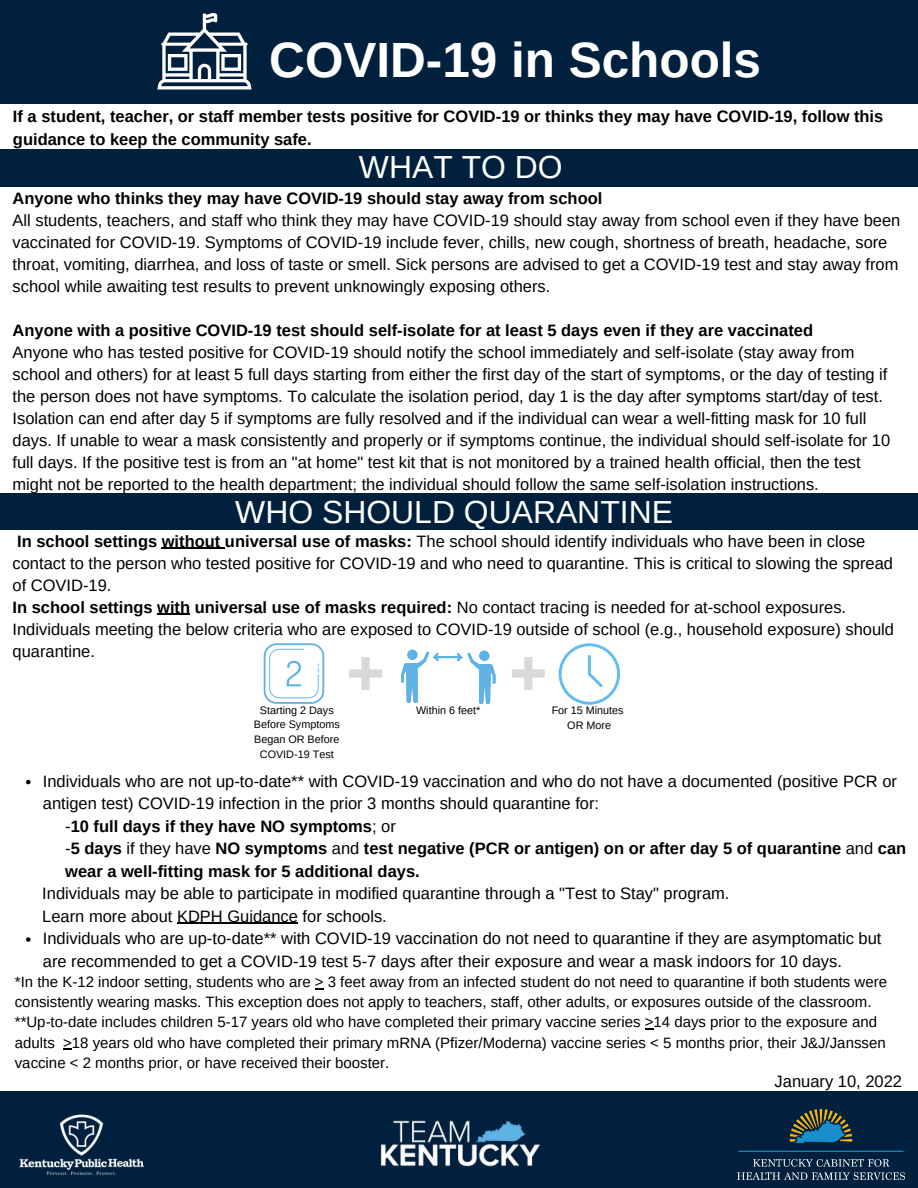
<style>
.page{position:relative;width:918px;height:1188px;background:#01203d}
.page>*{position:absolute;margin:0;border:0;box-sizing:border-box;transform-origin:0 0}
.t1{font:700 49.5px "Arimo";color:#fff}
.t2{font:31.95px "Arimo";color:#fff}
.t3{font:16.5px/22px "Arimo";color:#000}
.t4{font:700 16.5px/22.5px "Arimo";color:#000}
.t5{font:15px/20.2px "Arimo";color:#000}
.t6{font:10.8px/14.9px "Arimo";color:#000;text-align:center}
.s1{font-weight:700}
.s2{font-weight:400}
</style>
<div class="page">
<div style="left:0;top:104px;width:918px;height:45px;background:#fff"></div>
<svg style="left:157px;top:13px;width:95px;height:76px"></svg>
<div style="left:0;top:187px;width:918px;height:306px;background:#fff"></div>
<img style="left:380px;top:1121px;width:160px;height:46px">
<img style="left:19px;top:1114px;width:125px;height:61px">
<div style="left:0;top:531px;width:918px;height:560px;background:#fff"></div>
<svg style="left:264px;top:643px;width:60px;height:61px"></svg>
<svg style="left:349px;top:657px;width:33px;height:33px"></svg>
<svg style="left:401px;top:650px;width:95px;height:54px"></svg>
<svg style="left:559px;top:643px;width:61px;height:62px"></svg>
<svg style="left:512px;top:657px;width:33px;height:33px"></svg>
<img style="left:738px;top:1109px;width:166px;height:71px">
<svg style="left:26px;top:780px;width:5px;height:4px"></svg>
<svg style="left:26px;top:937px;width:5px;height:5px"></svg>
<hr style="left:177px;top:923px;width:121px;height:1px;background:#000">
<svg style="left:645px;top:1028px;width:9px;height:2px"></svg>
<hr style="left:162px;top:548px;width:63px;height:1px;background:#000">
<hr style="left:157px;top:614px;width:33px;height:1px;background:#000">
<p class="t1" style="left:269px;top:32px;width:493px">COVID-19 in Schools</p>
<p class="t4" style="left:13px;top:105px;width:872px">If a student, teacher, or staff member tests positive for COVID-19 or thinks they may have COVID-19, follow this guidance to keep the community safe.</p>
<p class="t2" style="left:359px;top:150px;width:205px">WHAT TO DO</p>
<p class="t4" style="left:13px;top:187px;width:591px">Anyone who thinks they may have COVID-19 should stay away from school</p>
<p class="t3" style="left:13px;top:209px;width:889px">All students, teachers, and staff who think they may have COVID-19 should stay away from school even if they have been vaccinated for COVID-19. Symptoms of COVID-19 include fever, chills, new cough, shortness of breath, headache, sore throat, vomiting, diarrhea, and loss of taste or smell. Sick persons are advised to get a COVID-19 test and stay away from school while awaiting test results to prevent unknowingly exposing others.</p>
<p class="t4" style="left:13px;top:319px;width:802px">Anyone with a positive COVID-19 test should self-isolate for at least 5 days even if they are vaccinated</p>
<p class="t3" style="left:13px;top:341px;width:879px">Anyone who has tested positive for COVID-19 should notify the school immediately and self-isolate (stay away from school and others) for at least 5 full days starting from either the first day of the start of symptoms, or the day of testing if the person does not have symptoms. To calculate the isolation period, day 1 is the day after symptoms start/day of test.<br>Isolation can end after day 5 if symptoms are fully resolved and if the individual can wear a well-fitting mask for 10 full days. If unable to wear a mask consistently and properly or if symptoms continue, the individual should self-isolate for 10 full days. If the positive test is from an "at home" test kit that is not monitored by a trained health official, then the test might not be reported to the health department; the individual should follow the same self-isolation instructions.</p>
<p class="t2" style="left:235px;top:494px;width:439px">WHO SHOULD QUARANTINE</p>
<p class="t3" style="left:13px;top:530px;width:882px"><span class="s1">In school settings without universal use of masks:</span> The school should identify individuals who have been in close contact to the person who tested positive for COVID-19 and who need to quarantine. This is critical to slowing the spread of COVID-19.</p>
<p class="t3" style="left:13px;top:596px;width:883px"><span class="s1">In school settings with universal use of masks required:</span> No contact tracing is needed for at-school exposures.<br>Individuals meeting the below criteria who are exposed to COVID-19 outside of school (e.g., household exposure) should quarantine.</p>
<p class="t6" style="left:260px;top:702px;width:75px">Starting 2 Days</p>
<p class="t6" style="left:254px;top:717px;width:87px">Before Symptoms<br>Began OR Before<br>COVID-19 Test</p>
<p class="t6" style="left:416px;top:703px;width:66px">Within 6 feet*</p>
<p class="t6" style="left:552px;top:703px;width:74px">For 15 Minutes</p>
<p class="t6" style="left:567px;top:718px;width:45px">OR More</p>
<p class="t3" style="left:43px;top:770px;width:856px;line-height:22.5px">Individuals who are not up-to-date** with COVID-19 vaccination and who do not have a documented (positive PCR or antigen test) COVID-19 infection in the prior 3 months should quarantine for:</p>
<p class="t4" style="left:65px;top:815px;width:332px"><span class="s2">-</span>10 full days if they have NO symptoms<span class="s2">; or</span></p>
<p class="t4" style="left:65px;top:837px;width:843px"><span class="s2">-</span>5 days <span class="s2">if they have</span> NO symptoms <span class="s2">and</span> test negative (PCR or antigen) on or after day 5 of quarantine <span class="s2">and</span> can</p>
<p class="t4" style="left:65px;top:860px;width:356px">wear a well-fitting mask for 5 additional days.</p>
<p class="t3" style="left:42px;top:882px;width:689px">Individuals may be able to participate in modified quarantine through a "Test to Stay" program.</p>
<p class="t3" style="left:42px;top:905px;width:346px">Learn more about KDPH Guidance for schools.</p>
<p class="t3" style="left:43px;top:927px;width:840px;line-height:22.5px">Individuals who are up-to-date** with COVID-19 vaccination do not need to quarantine if they are asymptomatic but are recommended to get a COVID-19 test 5-7 days after their exposure and wear a mask indoors for 10 days.</p>
<p class="t5" style="left:15px;top:971px;width:874px">*In the K-12 indoor setting, students who are &gt; 3 feet away from an infected student do not need to quarantine if both students were consistently wearing masks. This exception does not apply to teachers, staff, other adults, or exposures outside of the classroom.</p>
<p class="t5" style="left:15px;top:1012px;width:872px">**Up-to-date includes children 5-17 years old who have completed their primary vaccine series &gt;14 days prior to the exposure and adults &gt;18 years old who have completed their primary mRNA (Pfizer/Moderna) vaccine series &lt; 5 months prior, their J&amp;J/Janssen vaccine &lt; 2 months prior, or have received their booster.</p>
<p class="t3" style="left:775px;top:1070px;width:129px">January 10, 2022</p>
</div>
